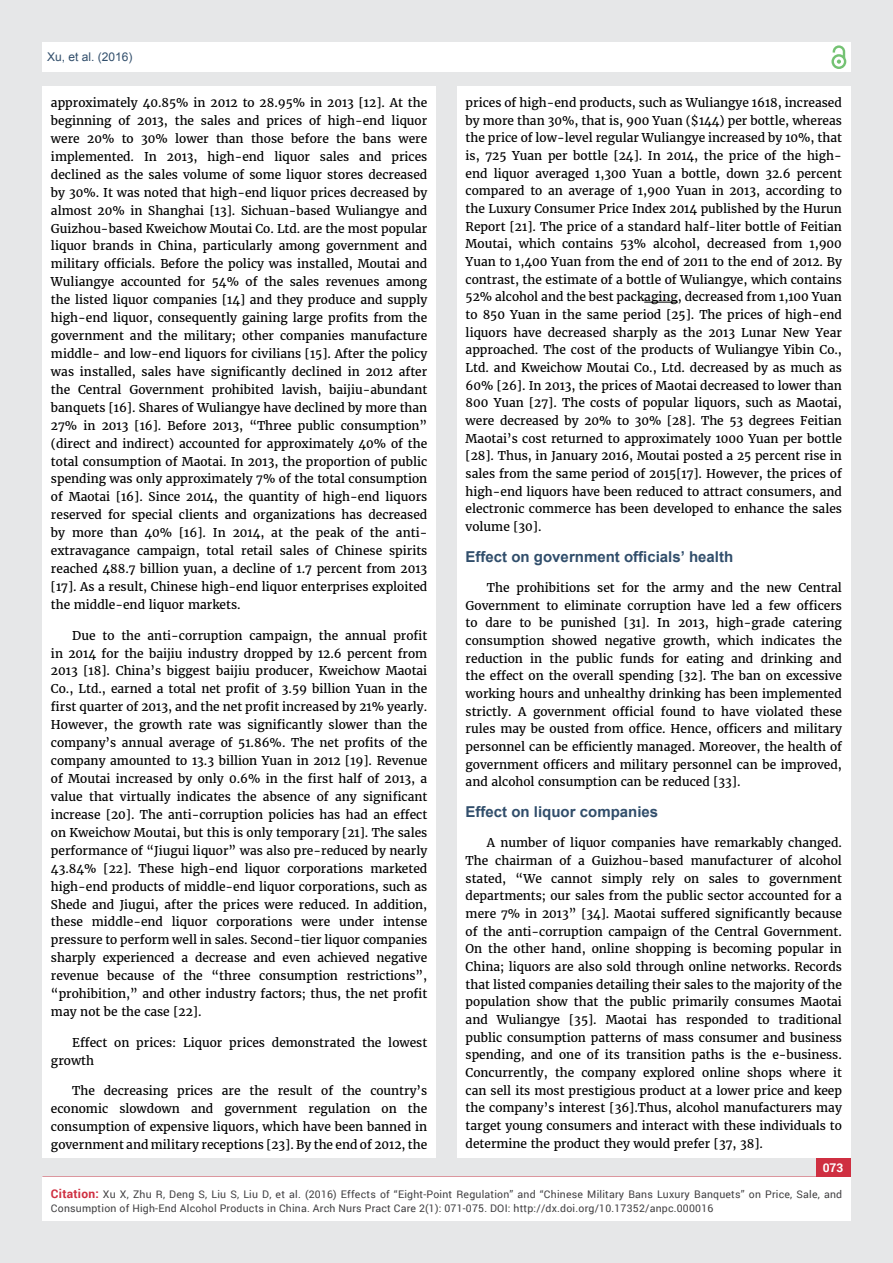
<style>
.page{position:relative;width:893px;height:1263px;background:#e6e7e8}
.page>*{position:absolute;margin:0;border:0;box-sizing:border-box;transform-origin:0 0}
.t1{font:700 15px "Arial";color:#314e6b}
.t2{font:12px/17.7px "Merriweather";color:#000;text-align:justify}
.t3{font:12px "Arial";color:#314e6b}
.t4{font:700 12px "Roboto";color:#fff}
.t5{font:10.5px/13.5px "Roboto";letter-spacing:.02em;color:#414042}
.s1{font-weight:700;font-size:12px;color:#cf2f41}
</style>
<div class="page">
<div style="left:42px;top:43px;width:808px;height:29px;background:#fff"></div>
<div style="left:831px;top:54px;width:15px;height:15px;border:2px solid #74c273;border-radius:50%"></div>
<svg style="left:831px;top:45px;width:15px;height:19px"></svg>
<div style="left:816px;top:1156px;width:34px;height:40px;background:#cf2f41"></div>
<div style="left:42px;top:1177px;width:809px;height:43px;background:#fff"></div>
<div style="left:42px;top:87px;width:394px;height:1071px;background:#fff"></div>
<div style="left:457px;top:87px;width:393px;height:1071px;background:#fff"></div>
<hr style="left:644px;top:302px;width:34px;height:1px;background:#000">
<p class="t3" style="left:47px;top:51px;width:87px">Xu, et al. (2016)</p>
<p class="t2" style="left:51px;top:94px;width:378px">approximately 40.85% in 2012 to 28.95% in 2013 [12]. At the beginning of 2013, the sales and prices of high-end liquor were 20% to 30% lower than those before the bans were implemented. In 2013, high-end liquor sales and prices declined as the sales volume of some liquor stores decreased by 30%. It was noted that high-end liquor prices decreased by almost 20% in Shanghai [13]. Sichuan-based Wuliangye and Guizhou-based Kweichow Moutai Co. Ltd. are the most popular liquor brands in China, particularly among government and military officials. Before the policy was installed, Moutai and Wuliangye accounted for 54% of the sales revenues among the listed liquor companies [14] and they produce and supply high-end liquor, consequently gaining large profits from the government and the military; other companies manufacture middle- and low-end liquors for civilians [15]. After the policy was installed, sales have significantly declined in 2012 after the Central Government prohibited lavish, baijiu-abundant banquets [16]. Shares of Wuliangye have declined by more than 27% in 2013 [16]. Before 2013, “Three public consumption” (direct and indirect) accounted for approximately 40% of the total consumption of Maotai. In 2013, the proportion of public spending was only approximately 7% of the total consumption of Maotai [16]. Since 2014, the quantity of high-end liquors reserved for special clients and organizations has decreased by more than 40% [16]. In 2014, at the peak of the anti&shy;extravagance campaign, total retail sales of Chinese spirits reached 488.7 billion yuan, a decline of 1.7 percent from 2013 [17]. As a result, Chinese high-end liquor enterprises exploited the middle-end liquor markets.</p>
<p class="t2" style="left:51px;top:626px;width:378px;text-indent:21px">Due to the anti-corruption campaign, the annual profit in 2014 for the baijiu industry dropped by 12.6 percent from 2013 [18]. China’s biggest baijiu producer, Kweichow Maotai Co., Ltd., earned a total net profit of 3.59 billion Yuan in the first quarter of 2013, and the net profit increased by 21% yearly.<br>However, the growth rate was significantly slower than the company’s annual average of 51.86%. The net profits of the company amounted to 13.3 billion Yuan in 2012 [19]. Revenue of Moutai increased by only 0.6% in the first half of 2013, a value that virtually indicates the absence of any significant increase [20]. The anti-corruption policies has had an effect on Kweichow Moutai, but this is only temporary [21]. The sales performance of “Jiugui liquor” was also pre-reduced by nearly 43.84% [22]. These high-end liquor corporations marketed high-end products of middle-end liquor corporations, such as Shede and Jiugui, after the prices were reduced. In addition, these middle-end liquor corporations were under intense pressure to perform well in sales. Second-tier liquor companies sharply experienced a decrease and even achieved negative revenue because of the “three consumption restrictions”, “prohibition,” and other industry factors; thus, the net profit may not be the case [22].</p>
<p class="t2" style="left:51px;top:1033px;width:378px;text-indent:21px">Effect on prices: Liquor prices demonstrated the lowest growth</p>
<p class="t2" style="left:51px;top:1082px;width:378px;text-indent:21px">The decreasing prices are the result of the country’s economic slowdown and government regulation on the consumption of expensive liquors, which have been banned in government and military receptions [23]. By the end of 2012, the</p>
<p class="t2" style="left:466px;top:94px;width:378px">prices of high-end products, such as Wuliangye 1618, increased by more than 30%, that is, 900 Yuan ($144) per bottle, whereas the price of low-level regular Wuliangye increased by 10%, that is, 725 Yuan per bottle [24]. In 2014, the price of the high&shy;end liquor averaged 1,300 Yuan a bottle, down 32.6 percent compared to an average of 1,900 Yuan in 2013, according to the Luxury Consumer Price Index 2014 published by the Hurun Report [21]. The price of a standard half-liter bottle of Feitian Moutai, which contains 53% alcohol, decreased from 1,900<br>Yuan to 1,400 Yuan from the end of 2011 to the end of 2012. By contrast, the estimate of a bottle of Wuliangye, which contains 52% alcohol and the best packaging, decreased from 1,100 Yuan to 850 Yuan in the same period [25]. The prices of high-end liquors have decreased sharply as the 2013 Lunar New Year approached. The cost of the products of Wuliangye Yibin Co., Ltd. and Kweichow Moutai Co., Ltd. decreased by as much as 60% [26]. In 2013, the prices of Maotai decreased to lower than 800 Yuan [27]. The costs of popular liquors, such as Maotai, were decreased by 20% to 30% [28]. The 53 degrees Feitian Maotai’s cost returned to approximately 1000 Yuan per bottle [28]. Thus, in January 2016, Moutai posted a 25 percent rise in sales from the same period of 2015[17]. However, the prices of high-end liquors have been reduced to attract consumers, and electronic commerce has been developed to enhance the sales volume [30].</p>
<p class="t1" style="left:466px;top:548px;width:269px">Effect on government officials’ health</p>
<p class="t2" style="left:466px;top:579px;width:378px;text-indent:21px">The prohibitions set for the army and the new Central Government to eliminate corruption have led a few officers to dare to be punished [31]. In 2013, high-grade catering consumption showed negative growth, which indicates the reduction in the public funds for eating and drinking and the effect on the overall spending [32]. The ban on excessive working hours and unhealthy drinking has been implemented strictly. A government official found to have violated these rules may be ousted from office. Hence, officers and military personnel can be efficiently managed. Moreover, the health of government officers and military personnel can be improved, and alcohol consumption can be reduced [33].</p>
<p class="t1" style="left:466px;top:803px;width:194px">Effect on liquor companies</p>
<p class="t2" style="left:466px;top:834px;width:378px;text-indent:21px">A number of liquor companies have remarkably changed.<br>The chairman of a Guizhou-based manufacturer of alcohol stated, “We cannot simply rely on sales to government departments; our sales from the public sector accounted for a mere 7% in 2013” [34]. Maotai suffered significantly because of the anti-corruption campaign of the Central Government.<br>On the other hand, online shopping is becoming popular in China; liquors are also sold through online networks. Records that listed companies detailing their sales to the majority of the population show that the public primarily consumes Maotai and Wuliangye [35]. Maotai has responded to traditional public consumption patterns of mass consumer and business spending, and one of its transition paths is the e-business.<br>Concurrently, the company explored online shops where it can sell its most prestigious product at a lower price and keep the company’s interest [36].Thus, alcohol manufacturers may target young consumers and interact with these individuals to determine the product they would prefer [37, 38].</p>
<p class="t4" style="left:823px;top:1159px;width:22px">073</p>
<p class="t5" style="left:51px;top:1188px;width:727px"><span class="s1">Citation:</span> Girisgen I, Sonmez F (2016) Investiga ion of the Factors In luencing Primary Hypertension n Childhood. A ch Clin Hype tens 2(1): 034-075.</p>
<p class="t5" style="left:51px;top:1188px;width:793px;text-indent:52px">Xu X, Zhu R, Deng S, Liu S, Liu D, et al. (2016) Effects of “Eight-Point Regulation” and “Chinese Military Bans Luxury Banquets” on Price, Sale, and<br>Consumption of High-End Alcohol Products in China. Arch Nurs Pract Care 2(1): 071-075. DOI: http://dx.doi.org/10.17352/anpc.000016</p>
<p class="t5" style="left:102px;top:1188px;width:694px">Ryan GS (2016) Enhanc ng Nursing Student Success: A Critical Realist Framework of Modifiable Factors. Arch Nurs Pract Care 2(1): 057-075.</p>
</div>
